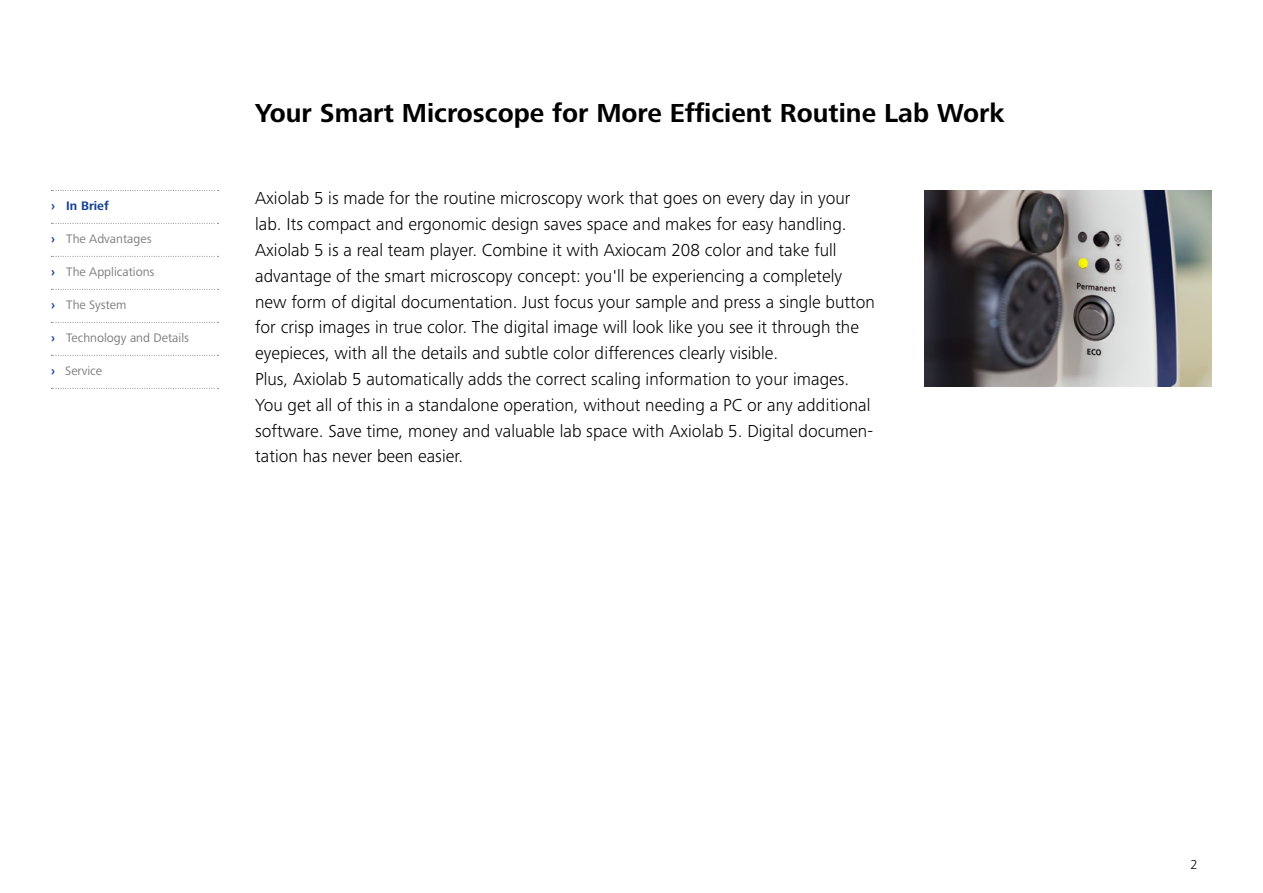
<style>
.page{position:relative;width:1263px;height:893px;background:#fff}
.page>*{position:absolute;margin:0;border:0;box-sizing:border-box;transform-origin:0 0}
.t1{font:700 27px "Zeiss Frutiger Next Pro";color:#000}
.t2{font:300 18px/25.8px "Zeiss Frutiger Next Pro";color:#000}
.t3{font:300 13.5px "Zeiss Frutiger Next Pro";color:#000}
.t4{font:12.75px "Zeiss Frutiger Next Pro";color:#7c7b7b}
.t5{font:700 12.75px "Zeiss Frutiger Next Pro";color:#164194}
.s1{font-weight:700;color:#164194}
</style>
<div class="page">
<img style="left:924px;top:190px;width:288px;height:197px">
<svg style="left:51px;top:190px;width:168px;height:1px"></svg>
<svg style="left:51px;top:223px;width:168px;height:1px"></svg>
<svg style="left:51px;top:256px;width:168px;height:1px"></svg>
<svg style="left:51px;top:289px;width:168px;height:1px"></svg>
<svg style="left:51px;top:322px;width:168px;height:1px"></svg>
<svg style="left:51px;top:355px;width:168px;height:1px"></svg>
<svg style="left:51px;top:388px;width:168px;height:1px"></svg>
<p class="t5" style="left:51px;top:199px;width:59px">› In Brief</p>
<p class="t4" style="left:51px;top:232px;width:102px"><span class="s1">›</span> The Advantages</p>
<p class="t4" style="left:51px;top:265px;width:105px"><span class="s1">›</span> The Applications</p>
<p class="t4" style="left:51px;top:298px;width:77px"><span class="s1">›</span> The System</p>
<p class="t4" style="left:51px;top:331px;width:140px"><span class="s1">›</span> Technology and Details</p>
<p class="t4" style="left:51px;top:364px;width:53px"><span class="s1">›</span> Service</p>
<h1 class="t1" style="left:255px;top:97px;width:751px">Your Smart Microscope for More Efficient Routine Lab Work</h1>
<p class="t2" style="left:255px;top:185px;width:621px">Axiolab 5 is made for the routine microscopy work that goes on every day in your lab. Its compact and ergonomic design saves space and makes for easy handling.<br>Axiolab 5 is a real team player. Combine it with Axiocam 208 color and take full advantage of the smart microscopy concept: you'll be experiencing a completely new form of digital documentation. Just focus your sample and press a single button for crisp images in true color. The digital image will look like you see it through the eyepieces, with all the details and subtle color differences clearly visible.<br>Plus, Axiolab 5 automatically adds the correct scaling information to your images.<br>You get all of this in a standalone operation, without needing a PC or any additional software. Save time, money and valuable lab space with Axiolab 5. Digital documen&shy;tation has never been easier.</p>
<p class="t3" style="left:1190px;top:856px;width:9px">2</p>
</div>
